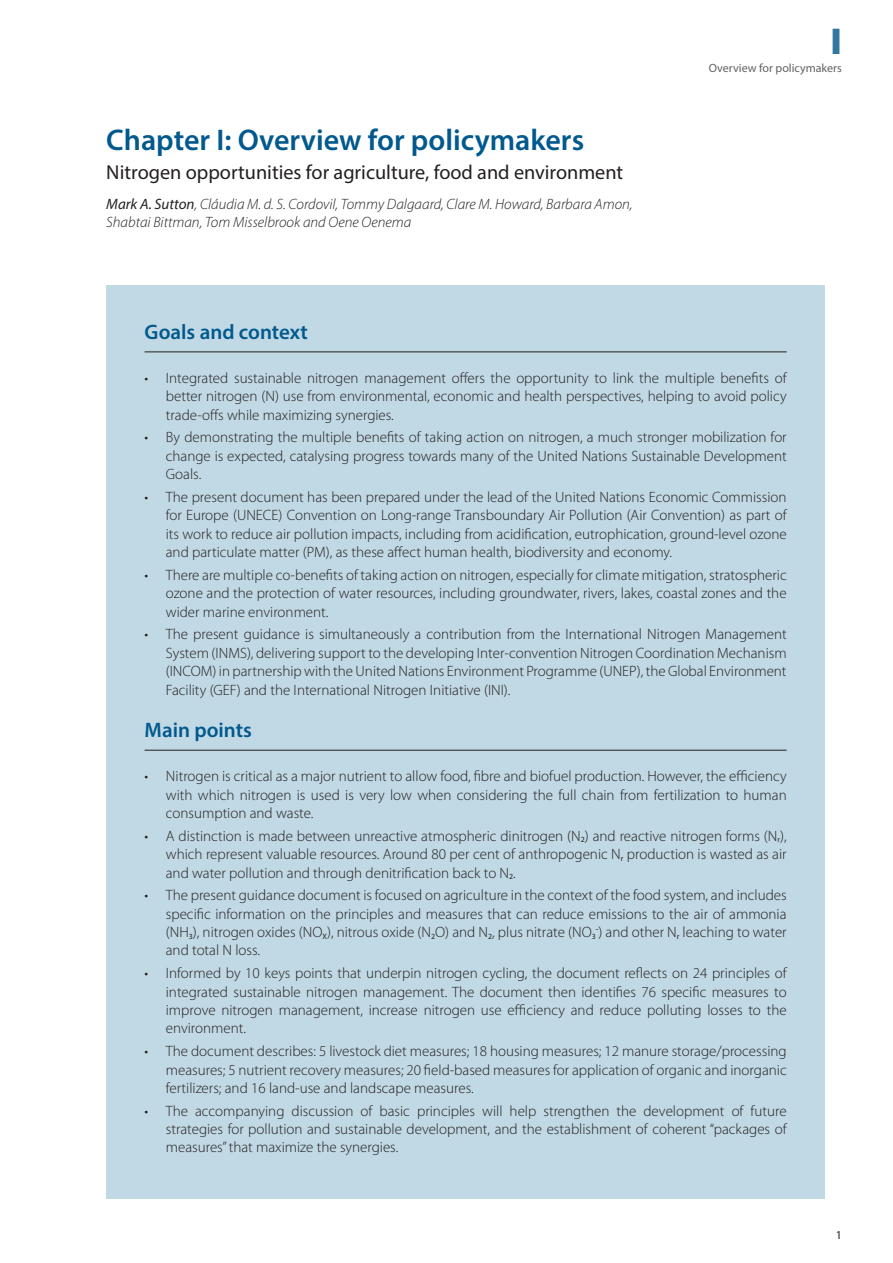
<style>
.page{position:relative;width:893px;height:1263px;background:#fff}
.page>*{position:absolute;margin:0;border:0;box-sizing:border-box;transform-origin:0 0}
.t1{font:900 37.5px "Myriad Pro";color:#32779f}
.t2{font:600 30px "Myriad Pro";color:#01598d}
.t3{font:600 21px "Myriad Pro";color:#01598d}
.t4{font:20.25px "Myriad Pro";color:#231f20}
.t5{font:300 15px/18.5px "Myriad Pro";color:#231f20;text-align:justify}
.t6{font:italic 300 15px/18px "Myriad Pro";color:#231f20}
.t7{font:12px "Myriad Pro";color:#636366}
.t8{font:12px "Myriad Pro";color:#231f20}
.s1{font-weight:400}
</style>
<div class="page">
<div style="left:106px;top:285px;width:719px;height:914px;background:#c1d9e5"></div>
<hr style="left:145px;top:352px;width:642px;height:1px;background:#231f20">
<hr style="left:145px;top:750px;width:642px;height:1px;background:#231f20">
<h1 class="t1" style="left:830px;top:20px;width:13px">I</h1>
<h2 class="t2" style="left:106px;top:121px;width:479px">Chapter I: Overview for policymakers</h2>
<h3 class="t4" style="left:106px;top:159px;width:518px">Nitrogen opportunities for agriculture, food and environment</h3>
<p class="t6" style="left:106px;top:196px;width:528px"><span class="s1">Mark A. Sutton</span>, Cláudia M. d. S. Cordovil, Tommy Dalgaard, Clare M. Howard, Barbara Amon,<br>Shabtai Bittman, Tom Misselbrook and Oene Oenema</p>
<p class="t7" style="left:709px;top:61px;width:135px">Overview for policymakers</p>
<h3 class="t3" style="left:145px;top:318px;width:165px">Goals and context</h3>
<p class="t5" style="left:166px;top:369px;width:622px;text-indent:-21px">• Integrated sustainable nitrogen management offers the opportunity to link the multiple benefits of better nitrogen (N) use from environmental, economic and health perspectives, helping to avoid policy trade-offs while maximizing synergies.</p>
<p class="t5" style="left:166px;top:428px;width:622px;text-indent:-21px">• By demonstrating the multiple benefits of taking action on nitrogen, a much stronger mobilization for change is expected, catalysing progress towards many of the United Nations Sustainable Development Goals.</p>
<p class="t5" style="left:166px;top:488px;width:622px;text-indent:-21px">• The present document has been prepared under the lead of the United Nations Economic Commission for Europe (UNECE) Convention on Long-range Transboundary Air Pollution (Air Convention) as part of its work to reduce air pollution impacts, including from acidification, eutrophication, ground-level ozone and particulate matter (PM), as these affect human health, biodiversity and economy.</p>
<p class="t5" style="left:166px;top:566px;width:622px;text-indent:-21px">• There are multiple co-benefits of taking action on nitrogen, especially for climate mitigation, stratospheric ozone and the protection of water resources, including groundwater, rivers, lakes, coastal zones and the wider marine environment.</p>
<p class="t5" style="left:166px;top:625px;width:622px;text-indent:-21px">• The present guidance is simultaneously a contribution from the International Nitrogen Management System (INMS), delivering support to the developing Inter-convention Nitrogen Coordination Mechanism (INCOM) in partnership with the United Nations Environment Programme (UNEP), the Global Environment Facility (GEF) and the International Nitrogen Initiative (INI).</p>
<h3 class="t3" style="left:145px;top:717px;width:109px">Main points</h3>
<p class="t5" style="left:166px;top:767px;width:622px;text-indent:-21px">• Nitrogen is critical as a major nutrient to allow food, fibre and biofuel production. However, the efficiency with which nitrogen is used is very low when considering the full chain from fertilization to human consumption and waste.</p>
<p class="t5" style="left:166px;top:827px;width:622px;text-indent:-21px">• A distinction is made between unreactive atmospheric dinitrogen (N<sub>2</sub>) and reactive nitrogen forms (N<sub>r</sub>), which represent valuable resources. Around 80 per cent of anthropogenic N<sub>r</sub> production is wasted as air and water pollution and through denitrification back to N<sub>2</sub>.</p>
<p class="t5" style="left:166px;top:886px;width:622px;text-indent:-21px">• The present guidance document is focused on agriculture in the context of the food system, and includes specific information on the principles and measures that can reduce emissions to the air of ammonia (NH<sub>3</sub>), nitrogen oxides (NO<sub>X</sub>), nitrous oxide (N<sub>2</sub>O) and N<sub>2</sub>, plus nitrate (NO<sub>3</sub><sup>-</sup>) and other N<sub>r</sub> leaching to water and total N loss.</p>
<p class="t5" style="left:166px;top:964px;width:622px;text-indent:-21px">• Informed by 10 keys points that underpin nitrogen cycling, the document reflects on 24 principles of integrated sustainable nitrogen management. The document then identifies 76 specific measures to improve nitrogen management, increase nitrogen use efficiency and reduce polluting losses to the environment.</p>
<p class="t5" style="left:166px;top:1042px;width:622px;text-indent:-21px">• The document describes: 5 livestock diet measures; 18 housing measures; 12 manure storage/processing measures; 5 nutrient recovery measures; 20 field-based measures for application of organic and inorganic fertilizers; and 16 land-use and landscape measures.</p>
<p class="t5" style="left:166px;top:1101px;width:622px;text-indent:-21px">• The accompanying discussion of basic principles will help strengthen the development of future strategies for pollution and sustainable development, and the establishment of coherent “packages of measures” that maximize the synergies.</p>
<p class="t8" style="left:836px;top:1228px;width:8px">1</p>
</div>
